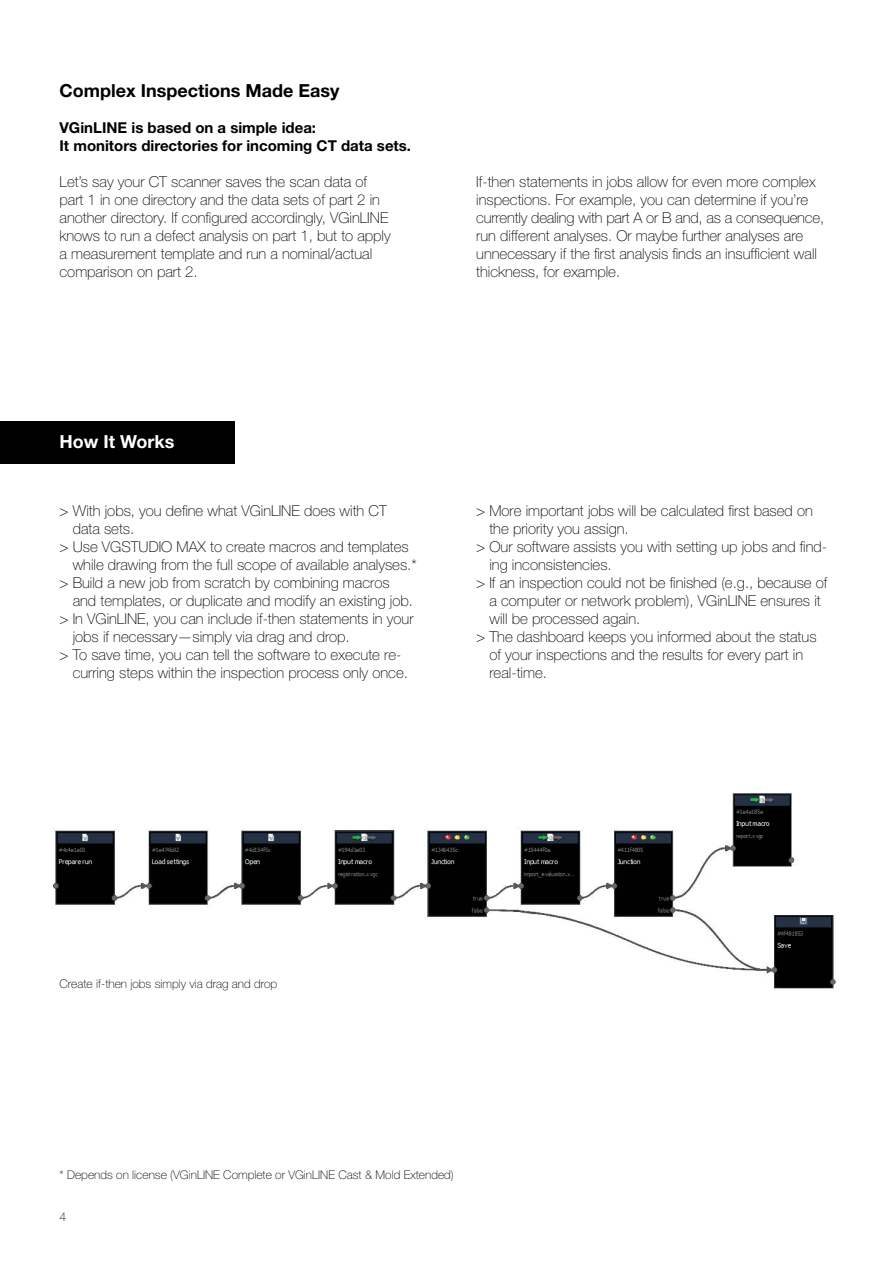
<style>
.page{position:relative;width:893px;height:1263px;background:#fff}
.page>*{position:absolute;margin:0;border:0;box-sizing:border-box;transform-origin:0 0}
.t1{font:700 18px "Helvetica Neue LT Std";color:#000}
.t2{font:700 18px "Helvetica Neue LT Std";color:#fff}
.t3{font:100 15px/18px "Helvetica Neue LT Std";color:#000}
.t4{font:700 15px/18px "Helvetica Neue LT Std";color:#000}
.t5{font:100 12px "Helvetica Neue LT Std";color:#000}
</style>
<div class="page">
<img style="left:52px;top:793px;width:785px;height:196px">
<div style="left:0;top:421px;width:234px;height:42px;background:#000"></div>
<p class="t1" style="left:60px;top:79px;width:281px">Complex Inspections Made Easy</p>
<p class="t4" style="left:60px;top:118px;width:353px">VGinLINE is based on a simple idea:<br>It monitors directories for incoming CT data sets.</p>
<p class="t3" style="left:60px;top:173px;width:333px">Let’s say your CT scanner saves the scan data of part 1 in one directory and the data sets of part 2 in another directory. If configured accordingly, VGinLINE knows to run a defect analysis on part 1, but to apply a measurement template and run a nominal/actual comparison on part 2.</p>
<p class="t3" style="left:476px;top:173px;width:349px">If-then statements in jobs allow for even more complex inspections. For example, you can determine if you’re currently dealing with part A or B and, as a consequence, run different analyses. Or maybe further analyses are unnecessary if the first analysis finds an insufficient wall thickness, for example.</p>
<p class="t2" style="left:60px;top:431px;width:116px">How It Works</p>
<p class="t3" style="left:60px;top:501px;width:329px">&gt; With jobs, you define what VGinLINE does with CT</p>
<p class="t3" style="left:73px;top:519px;width:63px">data sets.</p>
<p class="t3" style="left:60px;top:537px;width:351px">&gt; Use VGSTUDIO MAX to create macros and templates</p>
<p class="t3" style="left:73px;top:555px;width:345px">while drawing from the full scope of available analyses.*</p>
<p class="t3" style="left:60px;top:573px;width:332px">&gt; Build a new job from scratch by combining macros</p>
<p class="t3" style="left:73px;top:591px;width:342px">and templates, or duplicate and modify an existing job.</p>
<p class="t3" style="left:60px;top:609px;width:356px">&gt; In VGinLINE, you can include if-then statements in your</p>
<p class="t3" style="left:73px;top:627px;width:279px">jobs if necessary—simply via drag and drop.</p>
<p class="t3" style="left:60px;top:645px;width:343px">&gt; To save time, you can tell the software to execute re-</p>
<p class="t3" style="left:73px;top:663px;width:337px">curring steps within the inspection process only once.</p>
<p class="t3" style="left:476px;top:501px;width:338px">&gt; More important jobs will be calculated first based on</p>
<p class="t3" style="left:489px;top:519px;width:141px">the priority you assign.</p>
<p class="t3" style="left:476px;top:537px;width:352px">&gt; Our software assists you with setting up jobs and find-</p>
<p class="t3" style="left:489px;top:555px;width:124px">ing inconsistencies.</p>
<p class="t3" style="left:476px;top:573px;width:353px">&gt; If an inspection could not be finished (e.g., because of</p>
<p class="t3" style="left:489px;top:591px;width:333px">a computer or network problem), VGinLINE ensures it</p>
<p class="t3" style="left:489px;top:609px;width:152px">will be processed again.</p>
<p class="t3" style="left:476px;top:627px;width:342px">&gt; The dashboard keeps you informed about the status</p>
<p class="t3" style="left:489px;top:645px;width:315px">of your inspections and the results for every part in</p>
<p class="t3" style="left:489px;top:663px;width:59px">real-time.</p>
<p class="t5" style="left:60px;top:976px;width:219px">Create if-then jobs simply via drag and drop</p>
<p class="t5" style="left:60px;top:1168px;width:396px">* Depends on license (VGinLINE Complete or VGinLINE Cast &amp; Mold Extended)</p>
<p class="t5" style="left:60px;top:1210px;width:8px">4</p>
</div>
